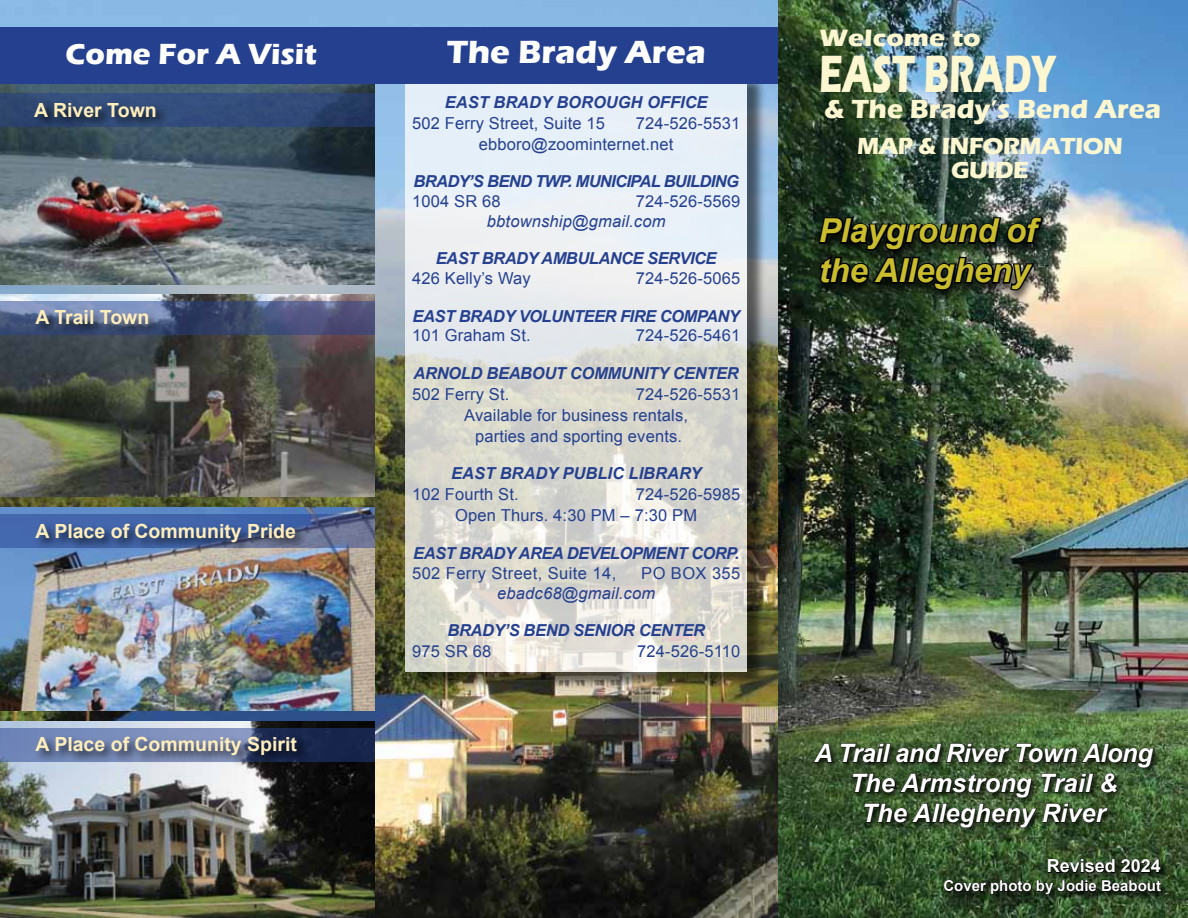
<style>
.page{position:relative;width:1188px;height:918px;background:#fff}
.page>*{position:absolute;margin:0;border:0;box-sizing:border-box;transform-origin:0 0}
.t1{font:700 54px "Eras ITC";color:#fcf7d1;scale:.67 1}
.t2{font:italic 700 33px/39.6px "Arial";letter-spacing:-.01em;color:#c9bd2e}
.t3{font:700 33px "Eras ITC";color:#fff}
.t4{font:700 30px "Eras ITC";color:#fff}
.t5{font:700 27px "Eras ITC";color:#fcf7d1}
.t6{font:italic 700 25.5px/30px "Arial";color:#fff;text-align:center}
.t7{font:700 24.3px "Eras ITC";color:#fcf7d1;scale:1.11 1}
.t8{font:700 24px/24px "Eras ITC";letter-spacing:-.02em;color:#fcf7d1;text-align:center}
.t9{font:700 19.5px "Arial";color:#feb}
.t10{font:700 18px "Arial";color:#fff}
.t11{font:16.5px/21px "Arial";letter-spacing:.01em;color:#25408f}
.t12{font:italic 700 16.5px "Arial";letter-spacing:-.03em;color:#25408f}
.t13{font:italic 700 16.5px "Arial";color:#25408f}
.t14{font:italic 16.5px "Arial";letter-spacing:.01em;color:#25408f}
.t15{font:700 15px "Arial";color:#fff}
</style>
<div class="page">
<img style="left:0;top:0;width:1188px;height:918px">
<div style="left:408px;top:75px;width:358px;height:615px;background:#000;opacity:.75"></div>
<svg style="left:405px;top:83px;width:342px;height:589px;background:#e1e3e1"></svg>
<img style="left:0;top:83px;width:375px;height:201px">
<svg style="left:0;top:93px;width:375px;height:34px;background:#2f4774"></svg>
<div style="left:33px;top:100px;width:136px;height:30px;background:#000;opacity:.75"></div>
<img style="left:0;top:508px;width:375px;height:202px">
<svg style="left:0;top:514px;width:375px;height:34px;background:#4e669f"></svg>
<div style="left:34px;top:521px;width:274px;height:34px;background:#000;opacity:.75"></div>
<img style="left:0;top:294px;width:375px;height:203px">
<svg style="left:0;top:301px;width:375px;height:34px;background:#4c577f"></svg>
<div style="left:34px;top:307px;width:128px;height:31px;background:#000;opacity:.75"></div>
<img style="left:0;top:721px;width:375px;height:197px">
<svg style="left:0;top:728px;width:375px;height:34px;background:#465682"></svg>
<div style="left:34px;top:734px;width:276px;height:34px;background:#000;opacity:.75"></div>
<div style="left:0;top:27px;width:778px;height:56px;background:#25408f"></div>
<div style="left:943px;top:880px;width:227px;height:24px;background:#000;opacity:.75"></div>
<svg style="left:943px;top:879px;width:219px;height:16px;background:#182614"></svg>
<div style="left:1048px;top:859px;width:122px;height:23px;background:#000;opacity:.75"></div>
<svg style="left:1047px;top:859px;width:114px;height:14px;background:#1c2a17"></svg>
<div style="left:813px;top:742px;width:348px;height:93px;background:#000;opacity:.75"></div>
<svg style="left:813px;top:743px;width:19px;height:20px"></svg>
<svg style="left:840px;top:743px;width:314px;height:85px;background:#2e4325"></svg>
<div style="left:811px;top:216px;width:240px;height:89px;background:#000;opacity:.75"></div>
<svg style="left:817px;top:215px;width:228px;height:81px;background:#1f281d"></svg>
<h3 class="t4" style="left:65px;top:36px;width:253px">Come For A Visit</h3>
<h2 class="t3" style="left:447px;top:33px;width:260px">The Brady Area</h2>
<p class="t9" style="left:34px;top:97px;width:124px">A River Town</p>
<p class="t9" style="left:36px;top:304px;width:115px">A Trail Town</p>
<p class="t9" style="left:36px;top:518px;width:262px">A Place of Community Pride</p>
<p class="t9" style="left:36px;top:731px;width:263px">A Place of Community Spirit</p>
<p class="t13" style="left:445px;top:91px;width:264px">EAST BRADY BOROUGH OFFICE</p>
<p class="t11" style="left:412px;top:113px;width:195px">502 Ferry Street, Suite 15</p>
<p class="t11" style="left:479px;top:113px;width:263px;text-indent:157px">724-526-5531 ebboro@zoominternet.net</p>
<p class="t12" style="left:414px;top:171px;width:327px">BRADY’S BEND TWP. MUNICIPAL BUILDING</p>
<p class="t11" style="left:412px;top:191px;width:90px">1004 SR 68</p>
<p class="t11" style="left:636px;top:191px;width:106px">724-526-5569</p>
<p class="t14" style="left:487px;top:210px;width:180px">bbtownship@gmail.com</p>
<p class="t12" style="left:436px;top:248px;width:282px">EAST BRADY AMBULANCE SERVICE</p>
<p class="t11" style="left:412px;top:268px;width:120px">426 Kelly’s Way</p>
<p class="t11" style="left:636px;top:268px;width:106px">724-526-5065</p>
<p class="t12" style="left:413px;top:305px;width:329px">EAST BRADY VOLUNTEER FIRE COMPANY</p>
<p class="t11" style="left:412px;top:325px;width:120px">101 Graham St.</p>
<p class="t11" style="left:636px;top:325px;width:106px">724-526-5461</p>
<p class="t12" style="left:414px;top:362px;width:327px">ARNOLD BEABOUT COMMUNITY CENTER</p>
<p class="t11" style="left:412px;top:384px;width:99px">502 Ferry St.</p>
<p class="t11" style="left:636px;top:384px;width:106px">724-526-5531</p>
<p class="t11" style="left:464px;top:405px;width:225px">Available for business rentals,</p>
<p class="t11" style="left:475px;top:426px;width:209px">parties and sporting events.</p>
<p class="t13" style="left:451px;top:463px;width:252px">EAST BRADY PUBLIC LIBRARY</p>
<p class="t11" style="left:412px;top:484px;width:108px">102 Fourth St.</p>
<p class="t11" style="left:455px;top:484px;width:287px;text-indent:180px">724-526-5985<br>Open Thurs. 4:30 PM – 7:30 PM</p>
<p class="t12" style="left:413px;top:542px;width:328px">EAST BRADY AREA DEVELOPMENT CORP.</p>
<p class="t11" style="left:412px;top:563px;width:206px">502 Ferry Street, Suite 14,</p>
<p class="t11" style="left:641px;top:563px;width:101px">PO BOX 355</p>
<p class="t14" style="left:497px;top:582px;width:159px">ebadc68@gmail.com</p>
<p class="t12" style="left:447px;top:620px;width:259px">BRADY’S BEND SENIOR CENTER</p>
<p class="t11" style="left:412px;top:641px;width:81px">975 SR 68</p>
<p class="t11" style="left:637px;top:641px;width:105px">724-526-5110</p>
<h3 class="t7" style="left:819px;top:24px;width:147px">Welcome to</h3>
<h1 class="t1" style="left:819px;top:43px;width:354px">EAST BRADY</h1>
<h3 class="t5" style="left:824px;top:94px;width:339px">&amp; The Brady’s Bend Area</h3>
<h3 class="t8" style="left:857px;top:134px;width:267px">MAP &amp; INFORMATION<br>GUIDE</h3>
<h2 class="t2" style="left:819px;top:212px;width:219px">Playground of the Allegheny</h2>
<h3 class="t6" style="left:814px;top:739px;width:340px">A Trail and River Town Along<br>The Armstrong Trail &amp;<br>The Allegheny River</h3>
<p class="t10" style="left:1047px;top:854px;width:116px">Revised 2024</p>
<p class="t15" style="left:943px;top:876px;width:219px">Cover photo by Jodie Beabout</p>
</div>
